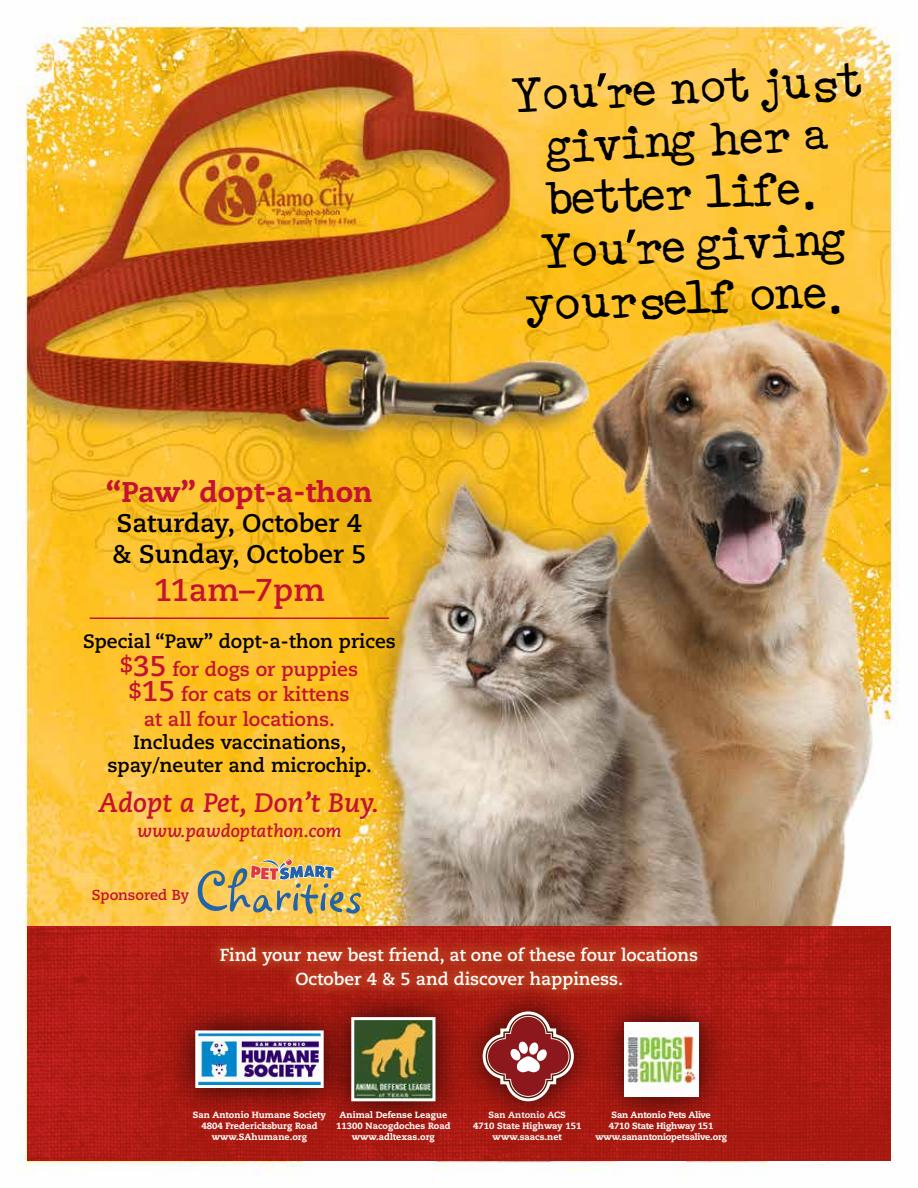
<style>
.page{position:relative;width:918px;height:1188px;background:#fff}
.page>*{position:absolute;margin:0;border:0;box-sizing:border-box;transform-origin:0 0}
.t1{font:36.6px/52.5px "Acoustic Bass";color:#000;text-align:center}
.t2{font:700 31.5px "Caecilia";color:#c41230}
.t3{font:800 28.5px "Caecilia";color:#c41230}
.t4{font:italic 700 26.7px "Caecilia";color:#c41230}
.t5{font:700 25.5px/30.6px "Caecilia";color:#000}
.t6{font:700 19.5px/24.9px "Caecilia";color:#c41230;text-align:center}
.t7{font:700 19.5px/23.4px "Caecilia";color:#000;text-align:center}
.t8{font:700 19.35px "Caecilia";color:#000}
.t9{font:italic 700 17.7px "Caecilia";color:#c41230}
.t10{font:700 17.4px/24.2px "Caecilia";color:#fff;text-align:center}
.t11{font:700 14.55px "Caecilia";color:#c41230}
.t12{font:800 9px/10.8px "Caecilia";color:#fff;text-align:center}
.t13{font:800 9px/10.8px "Caecilia";letter-spacing:-.02em;color:#fff;text-align:center}
.s1{font-size:28.5px}
.s2{font-family:"Courier";font-size:50.55px}
</style>
<div class="page">
<img style="left:17px;top:17px;width:882px;height:1158px">
<img style="left:27px;top:926px;width:864px;height:235px">
<img style="left:196px;top:855px;width:165px;height:59px">
<div style="left:206px;top:933px;width:506px;height:71px;background:#cb6129;opacity:.75"></div>
<div style="left:165px;top:1000px;width:189px;height:118px;background:#000;opacity:.75"></div>
<img style="left:194px;top:1029px;width:127px;height:60px">
<div style="left:321px;top:987px;width:145px;height:145px;background:#000;opacity:.75"></div>
<img style="left:350px;top:1016px;width:87px;height:87px">
<div style="left:594px;top:992px;width:135px;height:135px;background:#000;opacity:.75"></div>
<img style="left:624px;top:1022px;width:74px;height:74px">
<hr style="left:90px;top:618px;width:299px;height:1px;background:#c41230">
<div style="left:454px;top:982px;width:149px;height:148px;background:#000;opacity:.75"></div>
<svg style="left:481px;top:923px;width:94px;height:252px;background:#aa3b32"></svg>
<h3 class="t3" style="left:106px;top:474px;width:268px">“Paw” dopt-a-thon</h3>
<h3 class="t5" style="left:112px;top:509px;width:256px">Saturday, October 4 &amp; Sunday, October 5</h3>
<h2 class="t2" style="left:154px;top:571px;width:173px">11am–7pm</h2>
<h3 class="t8" style="left:83px;top:630px;width:314px">Special “Paw” dopt-a-thon prices</h3>
<h3 class="t6" style="left:121px;top:657px;width:239px"><sup>$</sup><span class="s1">35</span> for dogs or puppies <sup>$</sup><span class="s1">15</span> for cats or kittens at all four locations.</h3>
<h3 class="t7" style="left:107px;top:731px;width:266px">Includes vaccinations, spay/neuter and microchip.</h3>
<h3 class="t4" style="left:98px;top:787px;width:283px">Adopt a Pet, Don’t Buy.</h3>
<h3 class="t9" style="left:137px;top:821px;width:206px">www.pawdoptathon.com</h3>
<h3 class="t11" style="left:92px;top:886px;width:99px">Sponsored By</h3>
<h1 class="t1" style="left:509px;top:74px;width:351px;rotate:-3deg">You<span class="s2">’</span>re not just giving her a better life.<br>You<span class="s2">’</span>re giving yourself one.</h1>
<h3 class="t10" style="left:220px;top:943px;width:480px">Find your new best friend, at one of these four locations<br>October 4 &amp; 5 and discover happiness.</h3>
<p class="t12" style="left:193px;top:1110px;width:135px">San Antonio Humane Society<br>4804 Fredericksburg Road www.SAhumane.org</p>
<p class="t12" style="left:336px;top:1110px;width:116px">Animal Defense League<br>11300 Nacogdoches Road www.adltexas.org</p>
<p class="t12" style="left:473px;top:1110px;width:110px">San Antonio ACS<br>4710 State Highway 151 www.saacs.net</p>
<p class="t13" style="left:595px;top:1110px;width:133px">San Antonio Pets Alive<br>4710 State Highway 151 www.sanantoniopetsalive.org</p>
</div>
